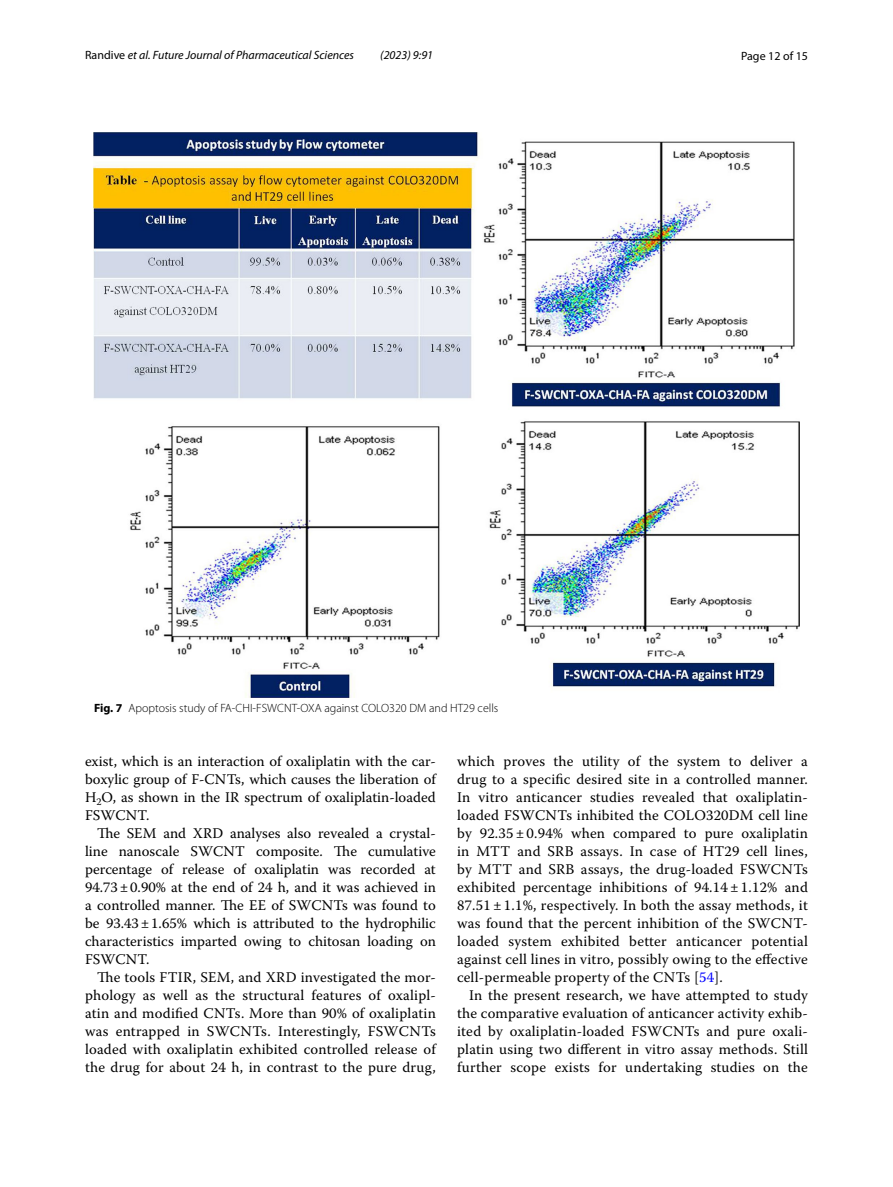
<style>
.page{position:relative;width:893px;height:1187px;background:#fff}
.page>*{position:absolute;margin:0;border:0;box-sizing:border-box;transform-origin:0 0}
.t1{font:14.7px/18px "Warnock Pro";letter-spacing:.015em;color:#000;text-align:justify}
.t2{font:300 12px "Myriad Pro";color:#000}
.t3{font:italic 12px "Myriad Pro";color:#000}
.t4{font:12px "Myriad Pro";color:#000}
.s1{font-style:normal}
.s2{font-weight:700}
.s3{color:#00f}
</style>
<div class="page">
<img style="left:94px;top:133px;width:705px;height:564px">
<p class="t3" style="left:85px;top:48px;width:271px"><span class="s1">Randive</span> et al. Future Journal of Pharmaceutical Sciences</p>
<p class="t3" style="left:380px;top:48px;width:54px">(2023) 9:91</p>
<p class="t4" style="left:741px;top:48px;width:68px">Page 12 of 15</p>
<p class="t2" style="left:94px;top:701px;width:406px"><span class="s2">Fig. 7</span> Apoptosis study of FA-CHI-FSWCNT-OXA against COLO320 DM and HT29 cells</p>
<p class="t1" style="left:85px;top:751px;width:352px">exist, which is an interaction of oxaliplatin with the car&shy;boxylic group of F-CNTs, which causes the liberation of H<sub>2</sub>O, as shown in the IR spectrum of oxaliplatin-loaded FSWCNT.</p>
<p class="t1" style="left:85px;top:823px;width:352px;text-indent:12px">The SEM and XRD analyses also revealed a crystal&shy;line nanoscale SWCNT composite. The cumulative percentage of release of oxaliplatin was recorded at 94.73±0.90% at the end of 24 h, and it was achieved in a controlled manner. The EE of SWCNTs was found to be 93.43±1.65% which is attributed to the hydrophilic characteristics imparted owing to chitosan loading on FSWCNT.</p>
<p class="t1" style="left:85px;top:967px;width:352px;text-indent:12px">The tools FTIR, SEM, and XRD investigated the mor&shy;phology as well as the structural features of oxalipl&shy;atin and modified CNTs. More than 90% of oxaliplatin was entrapped in SWCNTs. Interestingly, FSWCNTs loaded with oxaliplatin exhibited controlled release of the drug for about 24 h, in contrast to the pure drug,</p>
<p class="t1" style="left:457px;top:751px;width:352px">which proves the utility of the system to deliver a drug to a specific desired site in a controlled manner.<br>In vitro anticancer studies revealed that oxaliplatin&shy;loaded FSWCNTs inhibited the COLO320DM cell line by 92.35 ± 0.94% when compared to pure oxaliplatin in MTT and SRB assays. In case of HT29 cell lines, by MTT and SRB assays, the drug-loaded FSWCNTs exhibited percentage inhibitions of 94.14 ± 1.12% and 87.51 ± 1.1%, respectively. In both the assay methods, it was found that the percent inhibition of the SWCNT&shy;loaded system exhibited better anticancer potential against cell lines in vitro, possibly owing to the effective cell-permeable property of the CNTs [<span class="s3">54</span>].</p>
<p class="t1" style="left:457px;top:985px;width:352px;text-indent:12px">In the present research, we have attempted to study the comparative evaluation of anticancer activity exhib&shy;ited by oxaliplatin-loaded FSWCNTs and pure oxali&shy;platin using two different in vitro assay methods. Still further scope exists for undertaking studies on the</p>
</div>
